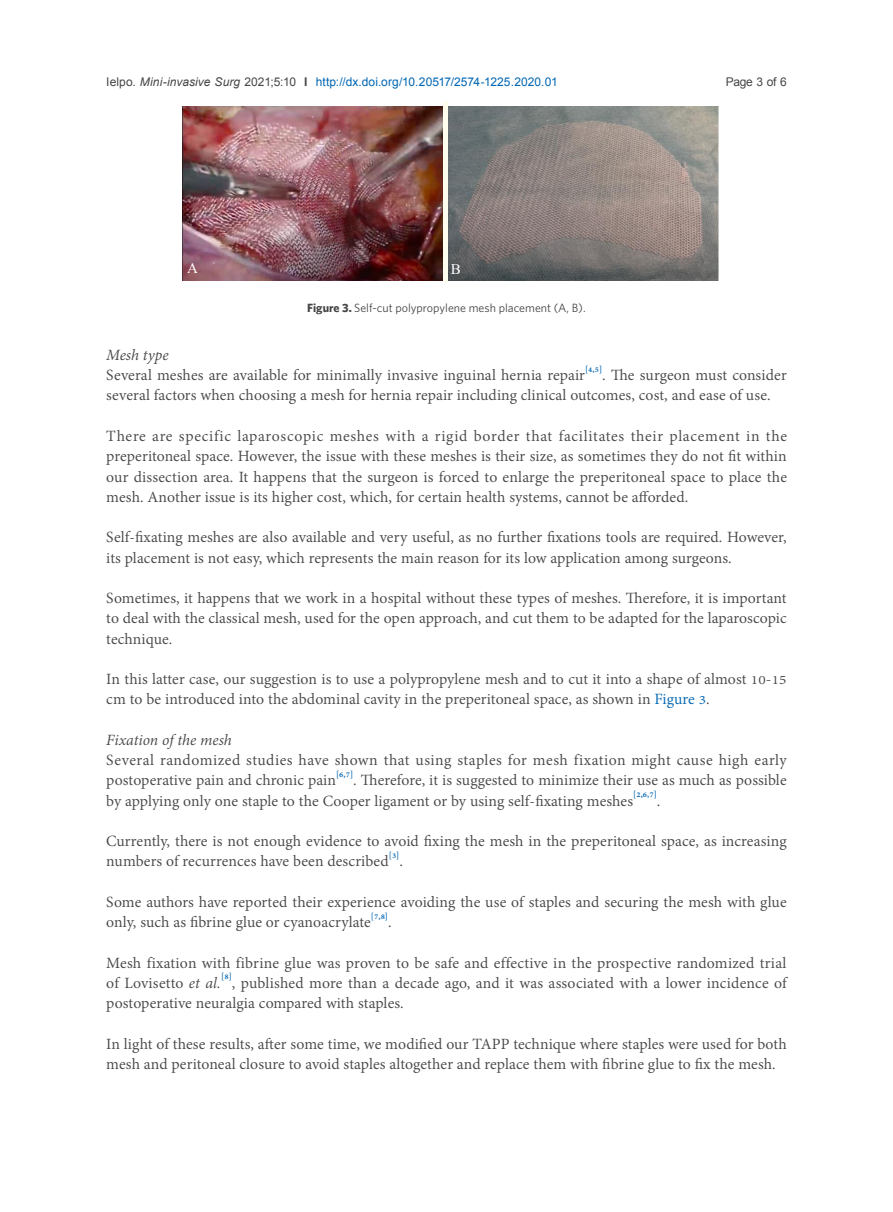
<style>
.page{position:relative;width:893px;height:1212px;background:#fff}
.page>*{position:absolute;margin:0;border:0;box-sizing:border-box;transform-origin:0 0}
.正文{font:19.2px/20.2px "Adobe Thai";letter-spacing:.005em;color:#484648}
.正文-2{font:italic 19.2px "Adobe Thai";letter-spacing:-.005em;color:#484648}
.t1{font:12px "Arial";letter-spacing:.01em;color:#0166b3}
.t2{font:12px "Whitney";color:#484648}
.t3{font:12px "Arial";letter-spacing:-.025em;color:#484648}
.s1{color:#484648}
.s2{font-style:italic;color:#484648}
.s3{font-weight:700;color:#484648}
.s4{font-weight:700}
.s5{color:#0166b3}
.s6{font-style:italic}
</style>
<div class="page">
<img style="left:183px;top:106px;width:260px;height:174px">
<img style="left:448px;top:106px;width:271px;height:175px">
<div style="left:443px;top:101px;width:5px;height:181px;background:#fffdee"></div>
<svg style="left:187px;top:263px;width:11px;height:10px"></svg>
<svg style="left:451px;top:264px;width:9px;height:10px"></svg>
<p class="t1" style="left:106px;top:73px;width:453px"><span class="s1">Ielpo.</span> <span class="s2">Mini-invasive Surg</span> <span class="s1">2021;5:10</span> <span class="s3">I</span> http://dx.doi.org/10.20517/2574-1225.2020.01</p>
<p class="t3" style="left:726px;top:73px;width:62px">Page 3 of 6</p>
<p class="t2" style="left:307px;top:301px;width:280px"><span class="s4">Figure 3.</span> Self-cut polypropylene mesh placement (A, B).</p>
<p class="正文-2" style="left:106px;top:342px;width:64px">Mesh type</p>
<p class="正文" style="left:106px;top:363px;width:682px">Several meshes are available for minimally invasive inguinal hernia repair<sup>[4,5]</sup>. The surgeon must consider several factors when choosing a mesh for hernia repair including clinical outcomes, cost, and ease of use.</p>
<p class="正文" style="left:106px;top:424px;width:682px;text-align:justify">There are specific laparoscopic meshes with a rigid border that facilitates their placement in the preperitoneal space. However, the issue with these meshes is their size, as sometimes they do not fit within our dissection area. It happens that the surgeon is forced to enlarge the preperitoneal space to place the mesh. Another issue is its higher cost, which, for certain health systems, cannot be afforded.</p>
<p class="正文" style="left:106px;top:525px;width:682px">Self-fixating meshes are also available and very useful, as no further fixations tools are required. However, its placement is not easy, which represents the main reason for its low application among surgeons.</p>
<p class="正文" style="left:106px;top:586px;width:682px;text-align:justify">Sometimes, it happens that we work in a hospital without these types of meshes. Therefore, it is important to deal with the classical mesh, used for the open approach, and cut them to be adapted for the laparoscopic technique.</p>
<p class="正文" style="left:106px;top:667px;width:682px">In this latter case, our suggestion is to use a polypropylene mesh and to cut it into a shape of almost 10-15 cm to be introduced into the abdominal cavity in the preperitoneal space, as shown in <span class="s5">Figure 3</span>.</p>
<p class="正文-2" style="left:106px;top:727px;width:127px">Fixation of the mesh</p>
<p class="正文" style="left:106px;top:748px;width:682px;text-align:justify">Several randomized studies have shown that using staples for mesh fixation might cause high early postoperative pain and chronic pain<sup>[6,7]</sup>. Therefore, it is suggested to minimize their use as much as possible by applying only one staple to the Cooper ligament or by using self-fixating meshes<sup>[2,6,7]</sup>.</p>
<p class="正文" style="left:106px;top:829px;width:682px">Currently, there is not enough evidence to avoid fixing the mesh in the preperitoneal space, as increasing numbers of recurrences have been described<sup>[3]</sup>.</p>
<p class="正文" style="left:106px;top:890px;width:682px">Some authors have reported their experience avoiding the use of staples and securing the mesh with glue only, such as fibrine glue or cyanoacrylate<sup>[7,8]</sup>.</p>
<p class="正文" style="left:106px;top:951px;width:682px;text-align:justify">Mesh fixation with fibrine glue was proven to be safe and effective in the prospective randomized trial of Lovisetto <span class="s6">et al.</span><sup>[8]</sup>, published more than a decade ago, and it was associated with a lower incidence of postoperative neuralgia compared with staples.</p>
<p class="正文" style="left:106px;top:1032px;width:682px">In light of these results, after some time, we modified our TAPP technique where staples were used for both mesh and peritoneal closure to avoid staples altogether and replace them with fibrine glue to fix the mesh.</p>
</div>
